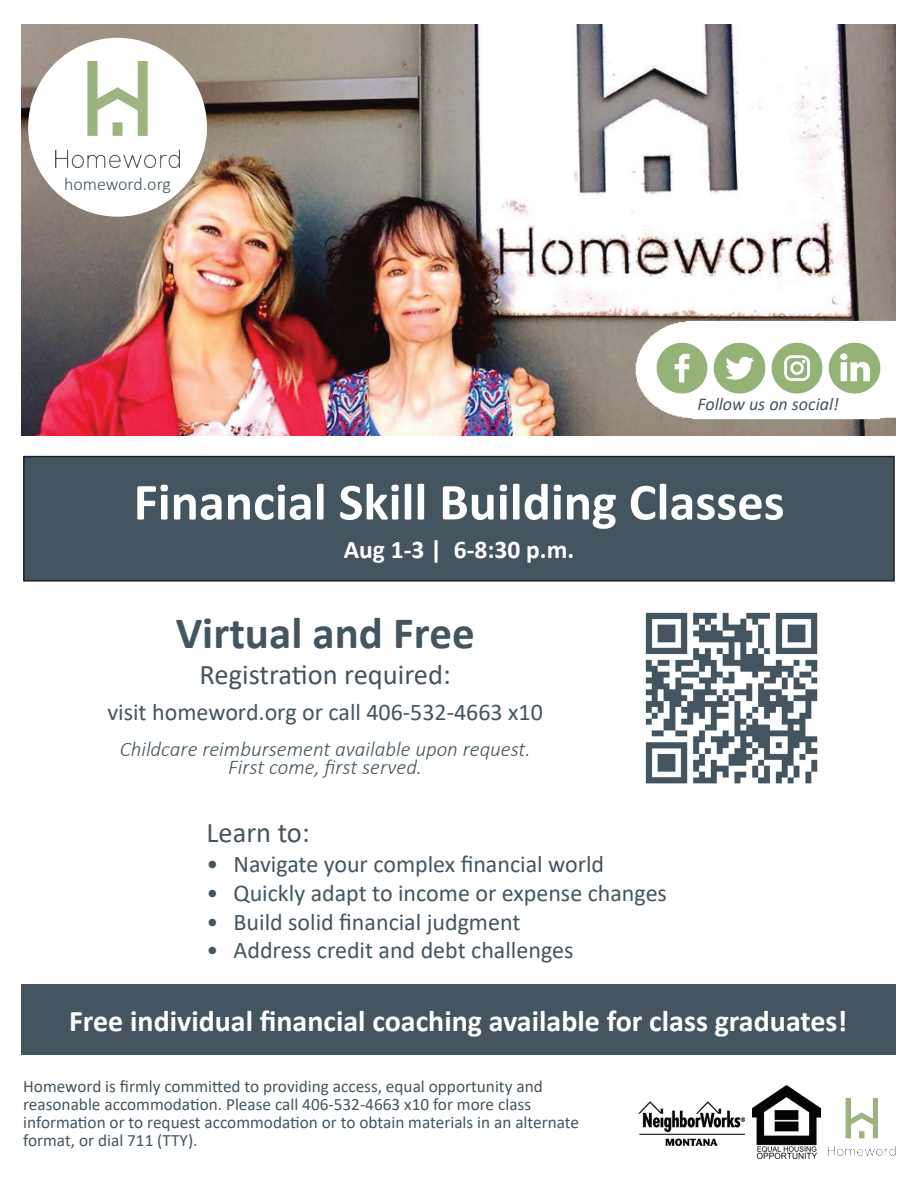
<style>
.page{position:relative;width:918px;height:1188px;background:#fff}
.page>*{position:absolute;margin:0;border:0;box-sizing:border-box;transform-origin:0 0}
.t1{font:700 52.5px "Calibri";color:#fff}
.t2{font:700 45px "Calibri";color:#45555f}
.t3{font:700 30px "Calibri";color:#fff}
.t4{font:28.5px "Calibri";color:#45555f}
.t5{font:700 25.5px "Calibri";color:#fff}
.t6{font:24px "Calibri";color:#45555f}
.t7{font:italic 300 21px/18px "Calibri";color:#45555f;text-align:center}
.t8{font:italic 18px "Calibri";color:#45555f}
.t9{font:300 18px "Calibri";color:#45555f}
.t10{font:17.25px/18px "Calibri";color:#45555f}
</style>
<div class="page">
<div style="left:24px;top:457px;width:870px;height:124px;background:#45555f"></div>
<div style="left:23px;top:456px;width:872px;height:126px;border:2px solid #231f20"></div>
<div style="left:21px;top:984px;width:874px;height:71px;background:#455560"></div>
<img style="left:828px;top:1098px;width:68px;height:58px">
<img style="left:639px;top:1102px;width:105px;height:43px">
<img style="left:752px;top:1085px;width:69px;height:74px">
<img style="left:22px;top:24px;width:873px;height:411px">
<img style="left:645px;top:612px;width:173px;height:172px">
<div style="left:28px;top:38px;width:179px;height:179px;background:#fff;border-radius:50%"></div>
<img style="left:56px;top:61px;width:123px;height:107px">
<img style="left:630px;top:297px;width:266px;height:139px">
<img style="left:768px;top:339px;width:115px;height:58px">
<svg style="left:653px;top:339px;width:58px;height:58px;fill:#98b67c"></svg>
<svg style="left:711px;top:339px;width:57px;height:58px"></svg>
<p class="t9" style="left:64px;top:173px;width:109px">homeword.org</p>
<p class="t8" style="left:697px;top:392px;width:143px">Follow us on social!</p>
<h1 class="t1" style="left:134px;top:465px;width:652px">Financial Skill Building Classes</h1>
<h3 class="t5" style="left:344px;top:532px;width:232px">Aug 1-3 | 6-8:30 p.m.</h3>
<h2 class="t2" style="left:176px;top:601px;width:300px">Virtual and Free</h2>
<h3 class="t4" style="left:200px;top:655px;width:253px">Registration required:</h3>
<h3 class="t6" style="left:107px;top:695px;width:437px">visit homeword.org or call 406-532-4663 x10</h3>
<p class="t7" style="left:120px;top:740px;width:412px">Childcare reimbursement available upon request.<br>First come, first served.</p>
<h3 class="t4" style="left:207px;top:813px;width:105px">Learn to:</h3>
<h3 class="t6" style="left:207px;top:847px;width:399px">• Navigate your complex financial world</h3>
<h3 class="t6" style="left:207px;top:876px;width:462px">• Quickly adapt to income or expense changes</h3>
<h3 class="t6" style="left:207px;top:905px;width:316px">• Build solid financial judgment</h3>
<h3 class="t6" style="left:207px;top:934px;width:368px">• Address credit and debt challenges</h3>
<h3 class="t3" style="left:69px;top:1000px;width:780px">Free individual financial coaching available for class graduates!</h3>
<p class="t10" style="left:23px;top:1077px;width:557px">Homeword is firmly committed to providing access, equal opportunity and reasonable accommodation. Please call 406-532-4663 x10 for more class information or to request accommodation or to obtain materials in an alternate format, or dial 711 (TTY).</p>
</div>
